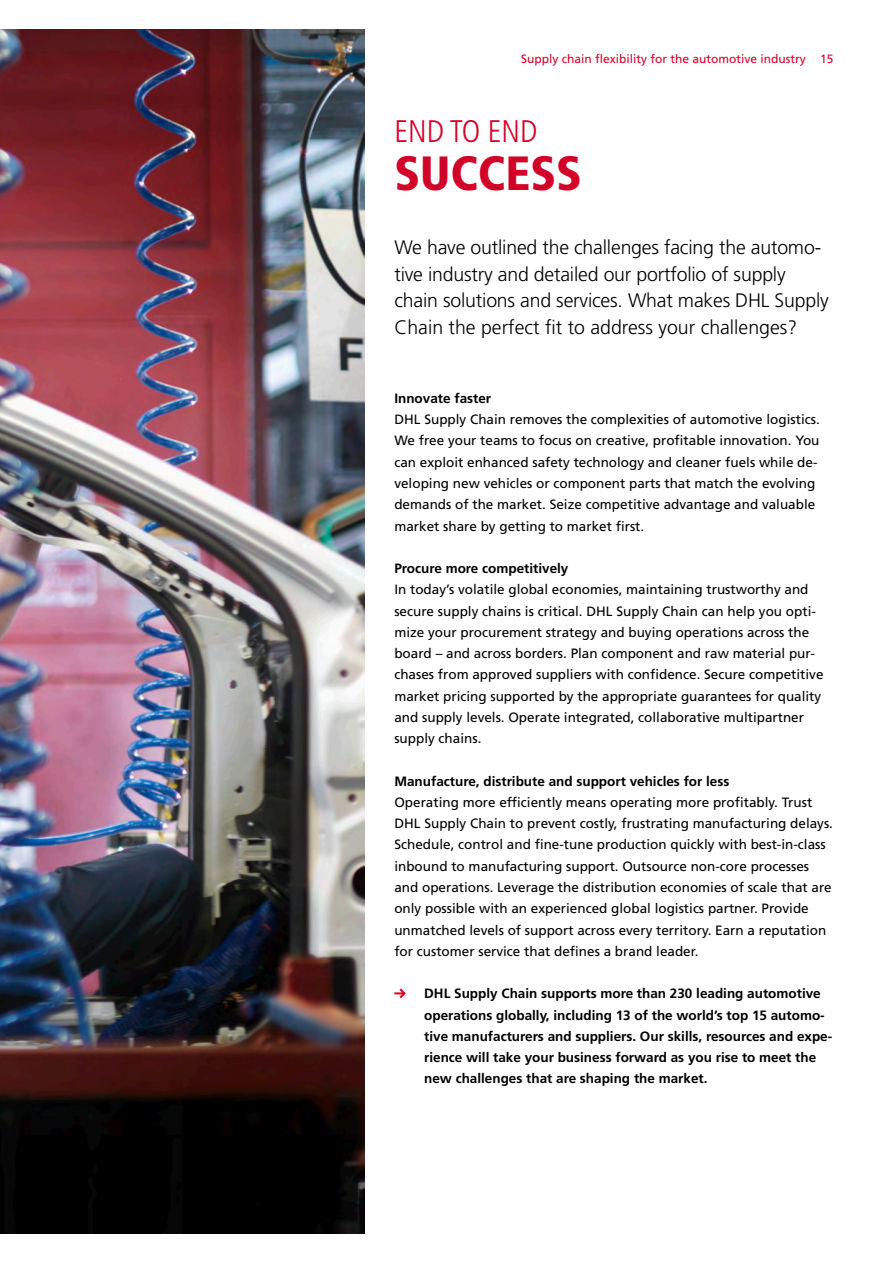
<style>
.page{position:relative;width:893px;height:1263px;background:#fff}
.page>*{position:absolute;margin:0;border:0;box-sizing:border-box;transform-origin:0 0}
.t1{font:900 condensed 48px "Frutiger LT Std";color:#d20328}
.t2{font:300 condensed 31.2px "Frutiger LT Std";color:#d20328}
.t3{font:300 19.5px/26.5px "Frutiger LT Std";letter-spacing:-.01em;color:#000}
.t4{font:13.5px/21.3px "Frutiger LT Std";color:#000}
.t5{font:700 13.5px/21.3px "Frutiger LT Std";color:#000}
.t6{font:12px "Frutiger LT Std";color:#d20328}
</style>
<div class="page">
<img style="left:0;top:30px;width:365px;height:1203px">
<svg style="left:394px;top:988px;width:12px;height:10px"></svg>
<p class="t6" style="left:521px;top:51px;width:314px">Supply chain flexibility for the automotive industry 15</p>
<h2 class="t2" style="left:394px;top:114px;width:145px">END TO END</h2>
<h1 class="t1" style="left:394px;top:145px;width:189px">SUCCESS</h1>
<h3 class="t3" style="left:394px;top:234px;width:436px">We have outlined the challenges facing the automo&shy;tive industry and detailed our portfolio of supply chain solutions and services. What makes DHL Supply Chain the perfect fit to address your challenges?</h3>
<p class="t5" style="left:394px;top:388px;width:98px">Innovate faster</p>
<p class="t4" style="left:394px;top:409px;width:427px">DHL Supply Chain removes the complexities of automotive logistics.<br>We free your teams to focus on creative, profitable innovation. You can exploit enhanced safety technology and cleaner fuels while de&shy;veloping new vehicles or component parts that match the evolving demands of the market. Seize competitive advantage and valuable market share by getting to market first.</p>
<p class="t5" style="left:394px;top:558px;width:176px">Procure more competitively</p>
<p class="t4" style="left:394px;top:579px;width:431px">In today’s volatile global economies, maintaining trustworthy and secure supply chains is critical. DHL Supply Chain can help you opti&shy;mize your procurement strategy and buying operations across the board – and across borders. Plan component and raw material pur&shy;chases from approved suppliers with confidence. Secure competitive market pricing supported by the appropriate guarantees for quality and supply levels. Operate integrated, collaborative multipartner supply chains.</p>
<p class="t5" style="left:394px;top:770px;width:337px">Manufacture, distribute and support vehicles for less</p>
<p class="t4" style="left:394px;top:792px;width:440px">Operating more efficiently means operating more profitably. Trust DHL Supply Chain to prevent costly, frustrating manufacturing delays.<br>Schedule, control and fine-tune production quickly with best-in-class inbound to manufacturing support. Outsource non-core processes and operations. Leverage the distribution economies of scale that are only possible with an experienced global logistics partner. Provide unmatched levels of support across every territory. Earn a reputation for customer service that defines a brand leader.</p>
<p class="t5" style="left:424px;top:983px;width:410px">DHL Supply Chain supports more than 230 leading automotive operations globally, including 13 of the world’s top 15 automo&shy;tive manufacturers and suppliers. Our skills, resources and expe&shy;rience will take your business forward as you rise to meet the new challenges that are shaping the market.</p>
</div>
